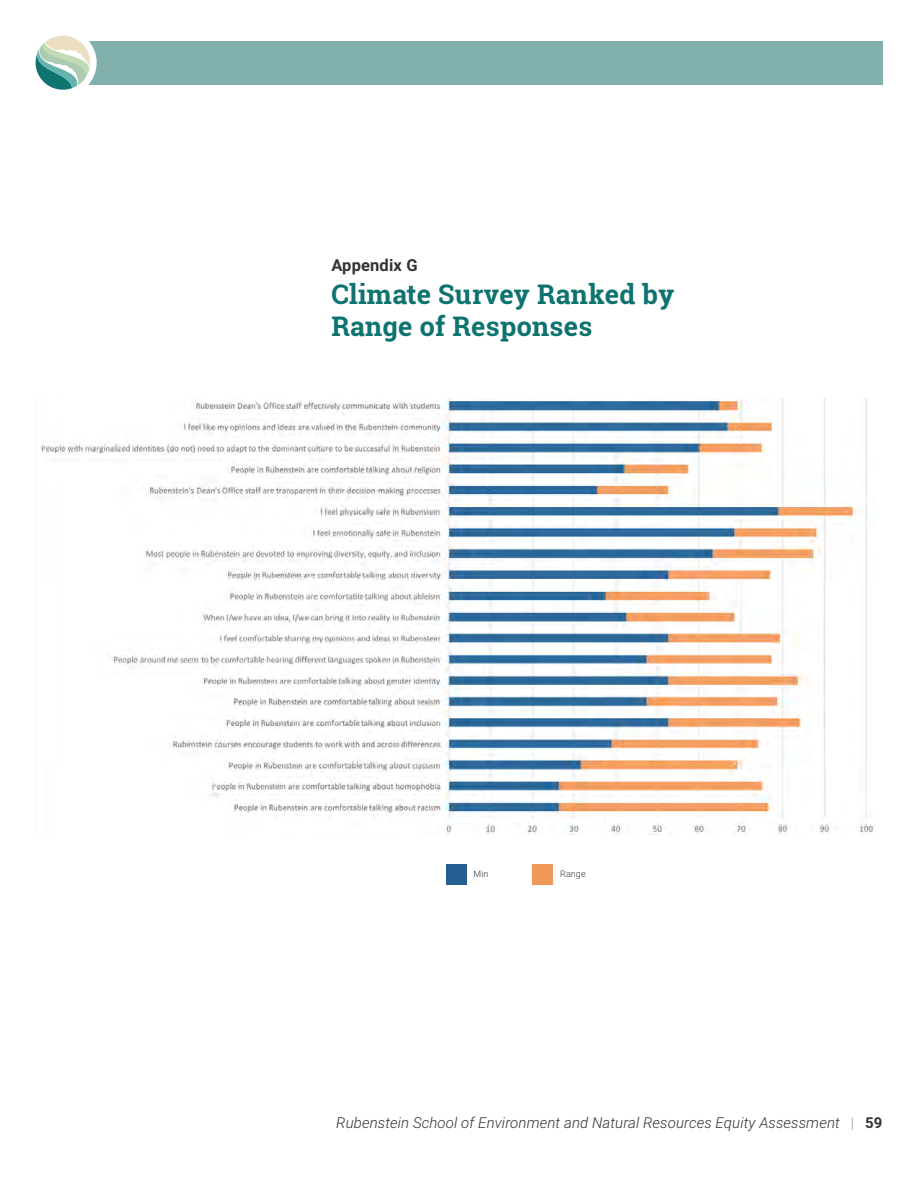
<style>
.page{position:relative;width:918px;height:1188px;background:#fff}
.page>*{position:absolute;margin:0;border:0;box-sizing:border-box;transform-origin:0 0}
.t1{font:700 27px/32.4px "Roboto Slab";letter-spacing:.01em;color:#0d736f}
.t2{font:700 16.5px "Roboto";letter-spacing:.01em;color:#333}
.t3{font:italic 300 15px "Roboto";letter-spacing:.005em;color:#333}
.t4{font:300 9px "Roboto";letter-spacing:.01em;color:#333}
.s1{font-style:normal;color:#999}
.s2{font-weight:700;font-style:normal}
</style>
<div class="page">
<div style="left:65px;top:41px;width:817px;height:43px;background:#82b1ad"></div>
<div style="left:29px;top:29px;width:68px;height:67px;background:#fff;border-radius:50%"></div>
<svg style="left:36px;top:36px;width:54px;height:54px"></svg>
<img style="left:41px;top:398px;width:832px;height:437px">
<div style="left:446px;top:865px;width:20px;height:20px;background:#255e91"></div>
<div style="left:533px;top:865px;width:20px;height:20px;background:#f1975a"></div>
<p class="t2" style="left:331px;top:254px;width:88px">Appendix G</p>
<h1 class="t1" style="left:331px;top:277px;width:344px">Climate Survey Ranked by<br>Range of Responses</h1>
<p class="t4" style="left:473px;top:867px;width:16px">Min</p>
<p class="t4" style="left:560px;top:867px;width:27px">Range</p>
<p class="t3" style="left:336px;top:1112px;width:548px">Rubenstein School of Environment and Natural Resources Equity Assessment <span class="s1">|</span> <span class="s2">59</span></p>
</div>
